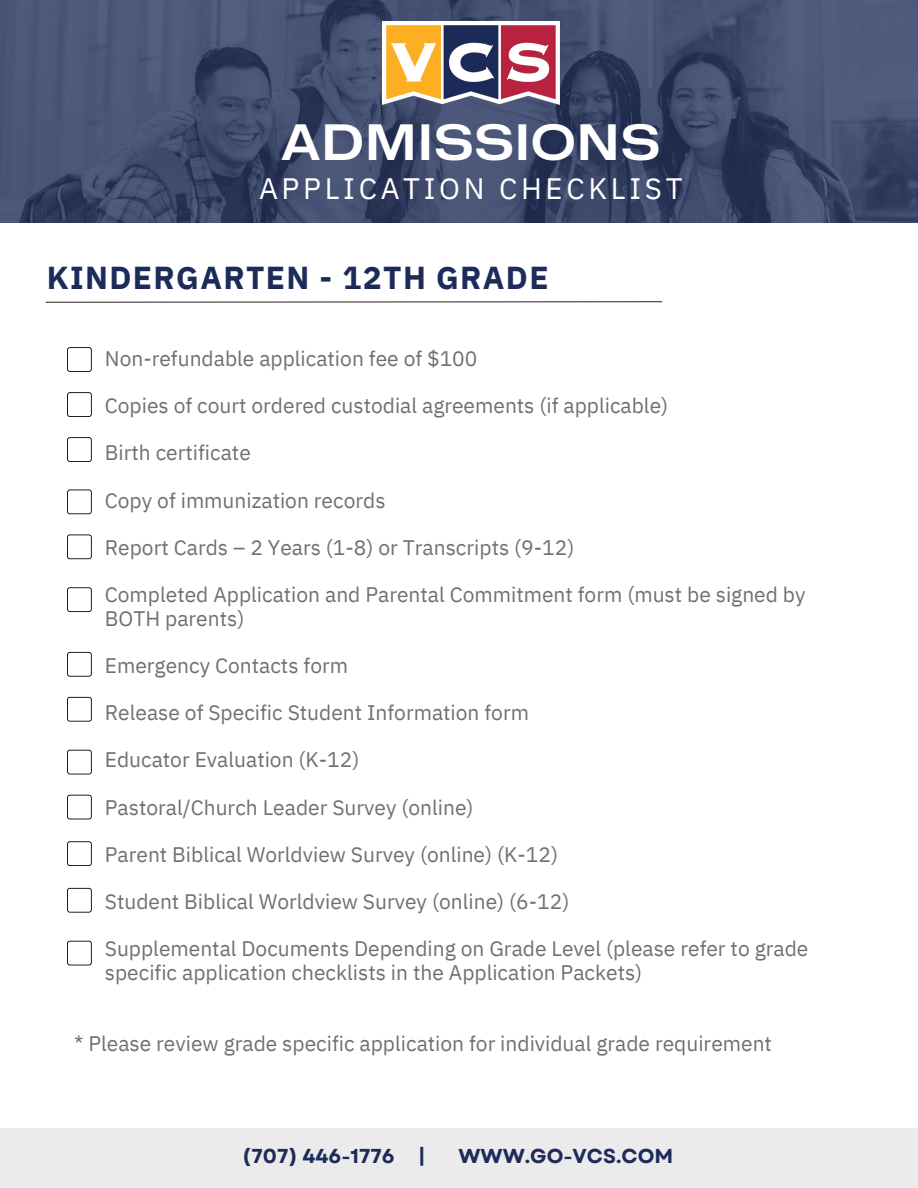
<style>
.page{position:relative;width:918px;height:1188px;background:#fff}
.page>*{position:absolute;margin:0;border:0;box-sizing:border-box;transform-origin:0 0}
.t1{font:700 48.15px "HK Gothic";color:#fff}
.t2{font:700 31.65px "IBM Plex Sans";letter-spacing:.045em;color:#1c2b59}
.t3{font:29.55px "IBM Plex Sans";letter-spacing:.125em;color:#fff}
.t4{font:21px/23.7px "IBM Plex Sans";color:#6e7075}
.t5{font:700 20.1px "Garet";color:#1c2b59}
</style>
<div class="page">
<svg style="left:0;top:0;width:918px;height:222px;background:#404c6e"></svg>
<div style="left:0;top:1128px;width:918px;height:60px;background:#ebebeb"></div>
<svg style="left:45px;top:301px;width:618px;height:2px"></svg>
<img style="left:383px;top:21px;width:176px;height:83px">
<svg style="left:67px;top:347px;width:25px;height:25px"></svg>
<svg style="left:67px;top:392px;width:25px;height:25px"></svg>
<svg style="left:67px;top:437px;width:25px;height:25px"></svg>
<svg style="left:67px;top:489px;width:25px;height:25px"></svg>
<svg style="left:67px;top:534px;width:25px;height:25px"></svg>
<svg style="left:67px;top:587px;width:25px;height:25px"></svg>
<svg style="left:67px;top:652px;width:25px;height:25px"></svg>
<svg style="left:67px;top:750px;width:25px;height:24px"></svg>
<svg style="left:67px;top:795px;width:25px;height:24px"></svg>
<svg style="left:67px;top:841px;width:25px;height:25px"></svg>
<svg style="left:67px;top:941px;width:25px;height:24px"></svg>
<svg style="left:67px;top:697px;width:25px;height:25px"></svg>
<svg style="left:67px;top:888px;width:25px;height:25px"></svg>
<h1 class="t1" style="left:281px;top:117px;width:381px">ADMISSIONS</h1>
<h3 class="t3" style="left:259px;top:168px;width:425px">APPLICATION CHECKLIST</h3>
<h2 class="t2" style="left:47px;top:256px;width:503px">KINDERGARTEN - 12TH GRADE</h2>
<p class="t4" style="left:105px;top:346px;width:374px">Non-refundable application fee of $100</p>
<p class="t4" style="left:105px;top:393px;width:565px">Copies of court ordered custodial agreements (if applicable)</p>
<p class="t4" style="left:105px;top:441px;width:147px">Birth certificate</p>
<p class="t4" style="left:105px;top:488px;width:282px">Copy of immunization records</p>
<p class="t4" style="left:105px;top:535px;width:471px">Report Cards – 2 Years (1-8) or Transcripts (9-12)</p>
<p class="t4" style="left:105px;top:582px;width:702px">Completed Application and Parental Commitment form (must be signed by<br>BOTH parents)</p>
<p class="t4" style="left:105px;top:653px;width:245px">Emergency Contacts form</p>
<p class="t4" style="left:105px;top:700px;width:426px">Release of Specific Student Information form</p>
<p class="t4" style="left:105px;top:748px;width:256px">Educator Evaluation (K-12)</p>
<p class="t4" style="left:105px;top:795px;width:370px">Pastoral/Church Leader Survey (online)</p>
<p class="t4" style="left:105px;top:842px;width:455px">Parent Biblical Worldview Survey (online) (K-12)</p>
<p class="t4" style="left:105px;top:889px;width:466px">Student Biblical Worldview Survey (online) (6-12)</p>
<p class="t4" style="left:105px;top:937px;width:705px">Supplemental Documents Depending on Grade Level (please refer to grade specific application checklists in the Application Packets)</p>
<p class="t4" style="left:74px;top:1032px;width:699px">* Please review grade specific application for individual grade requirement</p>
<p class="t5" style="left:242px;top:1142px;width:185px">(707) 446-1776 |</p>
<p class="t5" style="left:458px;top:1142px;width:216px">WWW.GO-VCS.COM</p>
</div>
